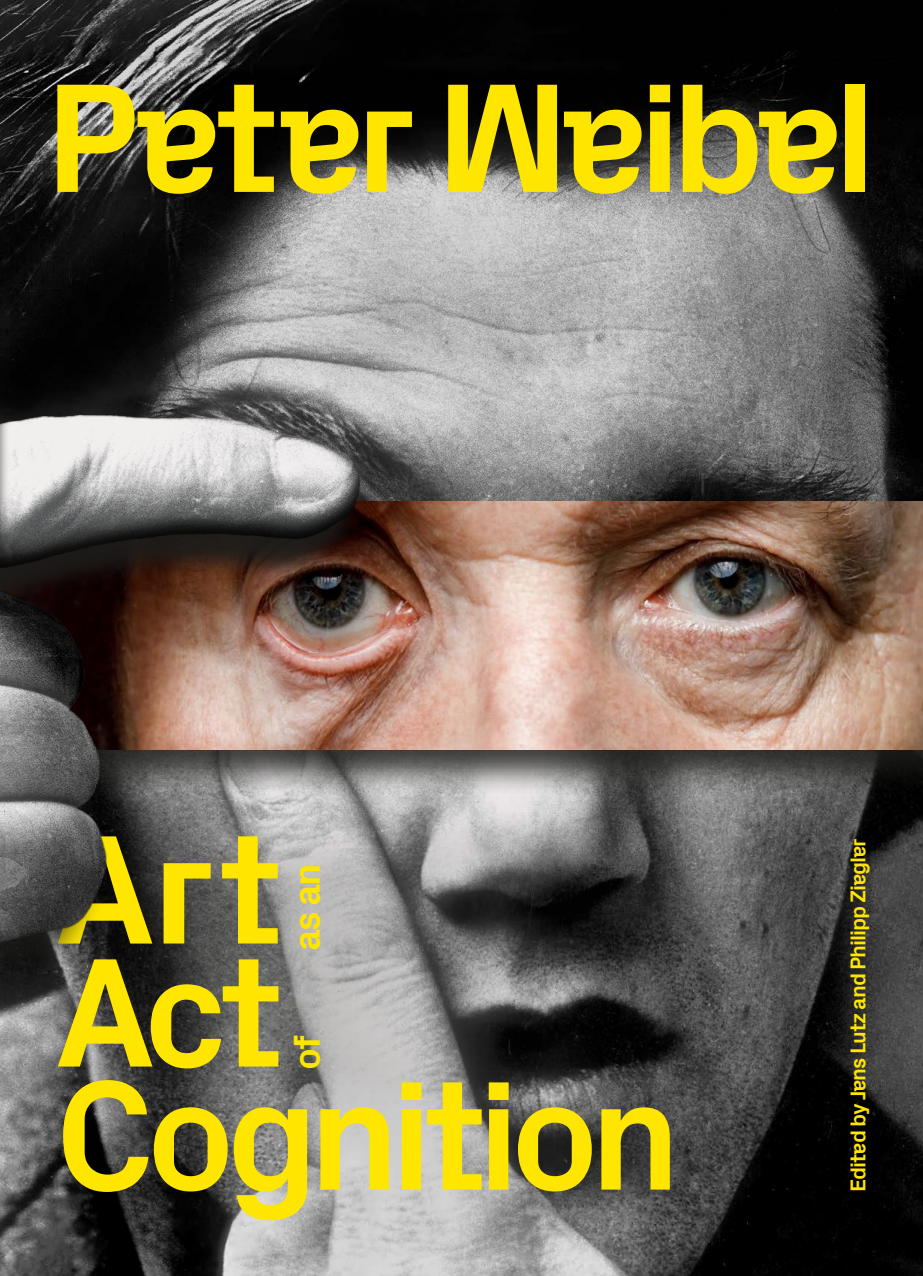
<style>
.page{position:relative;width:923px;height:1276px;background:#fff}
.page>*{position:absolute;margin:0;border:0;box-sizing:border-box;transform-origin:0 0}
.t1{font:700 157.5px/123px "Respektiva";letter-spacing:-.065em;color:#ffe600}
.t2{font:700 37.95px "Respektiva";color:#ffe600}
.t3{font:700 21.75px "Respektiva";letter-spacing:-.055em;color:#ffe600}
</style>
<div class="page">
<svg style="left:0;top:796px;width:923px;height:480px;background:#5e5e5e"></svg>
<img style="left:0;top:0;width:923px;height:497px">
<div style="left:0;top:497px;width:923px;height:299px;background:#1d1d1b;opacity:.85"></div>
<svg style="left:0;top:361px;width:384px;height:319px;background:#817773"></svg>
<img style="left:0;top:541px;width:183px;height:455px">
<p class="t1" style="left:44px;top:72px;width:834px">Peter Weibel</p>
<p class="t1" style="left:55px;top:823px;width:628px">Art<br>Act<br>Cognition</p>
<p class="t2" style="left:284px;top:951px;width:89px;rotate:-90deg">as an</p>
<p class="t2" style="left:284px;top:1069px;width:36px;rotate:-90deg">of</p>
<p class="t3" style="left:845px;top:1191px;width:355px;rotate:-90deg">Edited by Jens Lutz and Philipp Ziegler</p>
</div>
